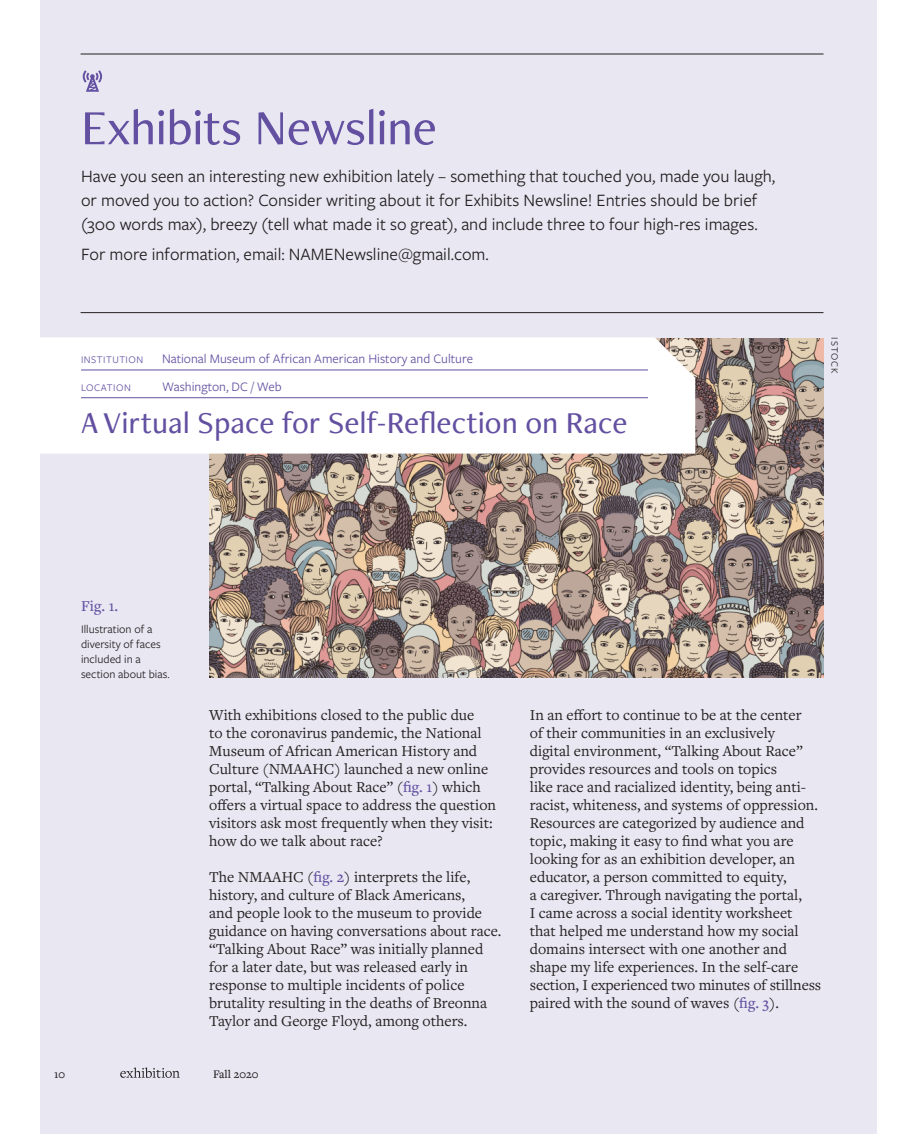
<style>
.page{position:relative;width:918px;height:1134px;background:#fff}
.page>*{position:absolute;margin:0;border:0;box-sizing:border-box;transform-origin:0 0}
.t1{font:500 51px "Freight Neo Pro";letter-spacing:-.015em;color:#6350a1}
.t2{font:500 31.5px "Freight Neo Pro";color:#6350a1}
.t3{font:18px/24px "Freight Sans Pro";color:#231f20}
.t4{font:15.75px/18px "Freight Text Pro";color:#231f20}
.t5{font:500 15.75px "Freight Text Pro";color:#6350a1}
.t6{font:13.5px "Freight Sans Pro";color:#6350a1}
.t7{font:12px/15px "Freight Sans Pro";color:#231f20}
.t8{font:500 12px "Freight Text Pro";color:#231f20}
.t9{font:10.5px "Freight Sans Pro";letter-spacing:.05em;color:#6350a1}
.t10{font:10.2px "Freight Sans Pro";letter-spacing:.1em;color:#231f20}
.s1{font-weight:500;color:#6350a1}
</style>
<div class="page">
<div style="left:40px;top:0;width:837px;height:1134px;background:#e9e7f2"></div>
<img style="left:209px;top:338px;width:615px;height:340px">
<svg style="left:120px;top:1067px;width:60px;height:11px"></svg>
<svg style="left:83px;top:70px;width:19px;height:22px"></svg>
<div style="left:40px;top:337px;width:655px;height:117px;background:#fff"></div>
<hr style="left:81px;top:370px;width:567px;height:1px;background:#6350a1">
<hr style="left:81px;top:397px;width:567px;height:1px;background:#6350a1">
<hr style="left:81px;top:54px;width:742px;height:1px;background:#231f20">
<hr style="left:81px;top:312px;width:742px;height:1px;background:#231f20">
<h1 class="t1" style="left:81px;top:93px;width:357px">Exhibits Newsline</h1>
<p class="t3" style="left:81px;top:163px;width:696px">Have you seen an interesting new exhibition lately – something that touched you, made you laugh, or moved you to action? Consider writing about it for Exhibits Newsline! Entries should be brief (300 words max), breezy (tell what made it so great), and include three to four high-res images.</p>
<p class="t3" style="left:81px;top:242px;width:409px">For more information, email: NAMENewsline@gmail.com.</p>
<p class="t9" style="left:81px;top:352px;width:64px">INSTITUTION</p>
<p class="t6" style="left:162px;top:349px;width:313px">National Museum of African American History and Culture</p>
<p class="t9" style="left:81px;top:380px;width:51px">LOCATION</p>
<p class="t6" style="left:162px;top:377px;width:121px">Washington, DC / Web</p>
<h2 class="t2" style="left:81px;top:402px;width:548px">A Virtual Space for Self-Reflection on Race</h2>
<p class="t10" style="left:842px;top:337px;width:38px;rotate:90deg">ISTOCK</p>
<p class="t5" style="left:81px;top:596px;width:39px">Fig. 1.</p>
<p class="t7" style="left:81px;top:621px;width:90px">Illustration of a diversity of faces included in a section about bias.</p>
<p class="t4" style="left:209px;top:705px;width:288px">With exhibitions closed to the public due<br>to the coronavirus pandemic, the National Museum of African American History and Culture (NMAAHC) launched a new online portal, “Talking About Race” (<span class="s1">fig. 1</span>) which offers a virtual space to address the question visitors ask most frequently when they visit: how do we talk about race?</p>
<p class="t4" style="left:209px;top:867px;width:294px">The NMAAHC (<span class="s1">fig. 2</span>) interprets the life, history, and culture of Black Americans,<br>and people look to the museum to provide guidance on having conversations about race. “Talking About Race” was initially planned for a later date, but was released early in response to multiple incidents of police brutality resulting in the deaths of Breonna Taylor and George Floyd, among others.</p>
<p class="t8" style="left:54px;top:1066px;width:13px">10</p>
<p class="t8" style="left:213px;top:1066px;width:47px">Fall 2020</p>
<p class="t4" style="left:530px;top:705px;width:293px">In an effort to continue to be at the center<br>of their communities in an exclusively<br>digital environment, “Talking About Race” provides resources and tools on topics<br>like race and racialized identity, being anti&shy;racist, whiteness, and systems of oppression.<br>Resources are categorized by audience and topic, making it easy to find what you are looking for as an exhibition developer, an educator, a person committed to equity,<br>a caregiver. Through navigating the portal,<br>I came across a social identity worksheet that helped me understand how my social domains intersect with one another and shape my life experiences. In the self-care section, I experienced two minutes of stillness paired with the sound of waves (<span class="s1">fig. 3</span>).</p>
</div>
